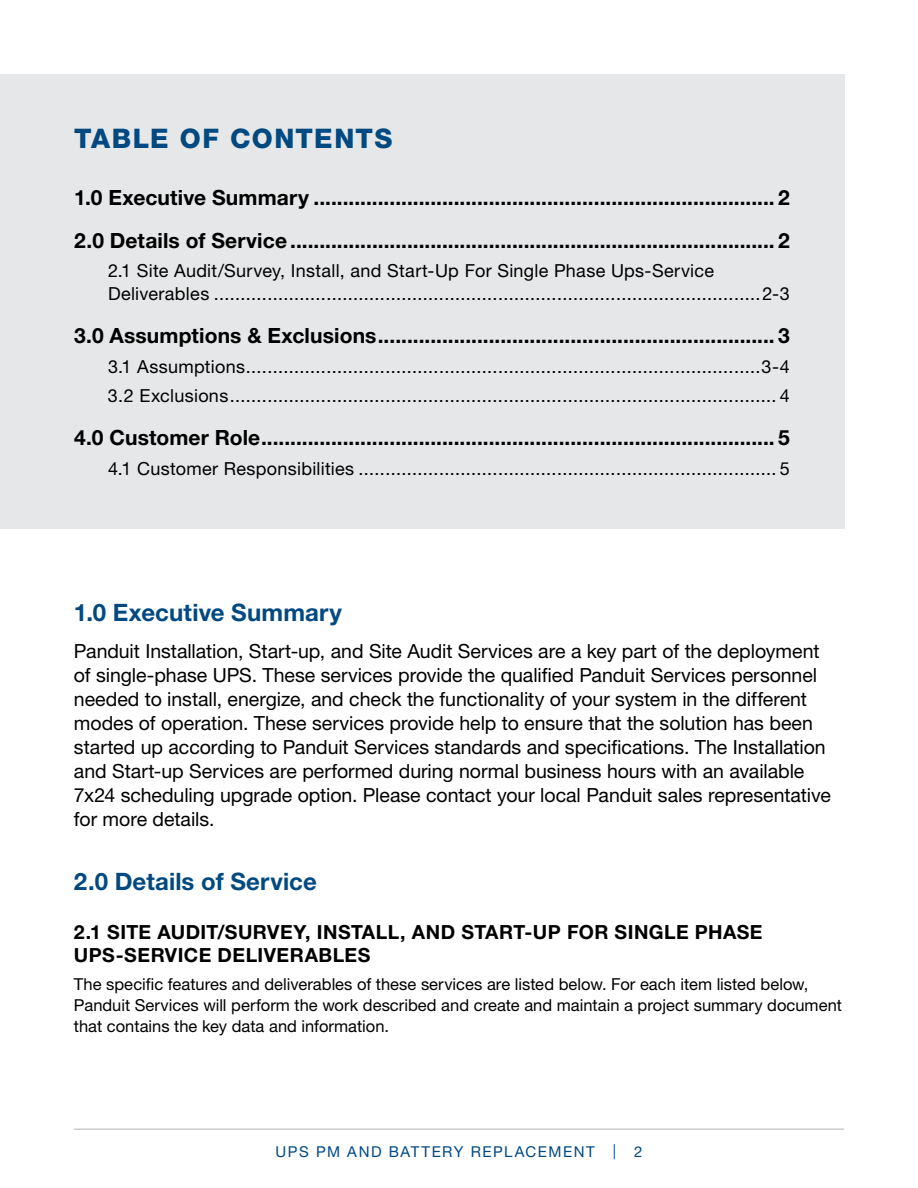
<style>
.page{position:relative;width:918px;height:1188px;background:#fff}
.page>*{position:absolute;margin:0;border:0;box-sizing:border-box;transform-origin:0 0}
.t1{font:800 27px "Helvetica Neue LT Std";letter-spacing:.05em;color:#004981}
.t2{font:700 24px "Helvetica Neue LT Std";letter-spacing:.005em;color:#004981}
.t3{font:700 21px/43.5px "Helvetica Neue LT Std";letter-spacing:.005em;color:#000}
.t4{font:19.5px/24px "Helvetica Neue LT Std";letter-spacing:-.005em;color:#000}
.t5{font:700 19.5px/22.5px "Helvetica Neue LT Std";letter-spacing:.025em;color:#000}
.t6{font:18px/22.5px "Helvetica Neue LT Std";letter-spacing:.015em;color:#000}
.t7{font:16.5px/21px "Helvetica Neue LT Std";color:#000}
.t8{font:15px "Helvetica Neue LT Std";letter-spacing:.1em;color:#004981}
</style>
<div class="page">
<hr style="left:74px;top:1129px;width:770px;height:1px;background:#b1b4b6">
<div style="left:0;top:74px;width:844px;height:455px;background:#e6e7e8"></div>
<h1 class="t1" style="left:74px;top:122px;width:320px">TABLE OF CONTENTS</h1>
<p class="t3" style="left:74px;top:175px;width:717px">1.0 Executive Summary ............................................................................... 2<br>2.0 Details of Service ................................................................................... 2</p>
<p class="t6" style="left:108px;top:259px;width:683px">2.1 Site Audit/Survey, Install, and Start-Up For Single Phase Ups-Service<br>Deliverables ......................................................................................................2-3</p>
<p class="t3" style="left:74px;top:314px;width:717px">3.0 Assumptions &amp; Exclusions.................................................................... 3</p>
<p class="t6" style="left:108px;top:351px;width:683px;line-height:29.2px">3.1 Assumptions................................................................................................3-4<br>3.2 Exclusions...................................................................................................... 4</p>
<p class="t3" style="left:74px;top:416px;width:717px">4.0 Customer Role........................................................................................ 5</p>
<p class="t6" style="left:108px;top:456px;width:683px">4.1 Customer Responsibilities .............................................................................. 5</p>
<p class="t2" style="left:74px;top:597px;width:269px">1.0 Executive Summary</p>
<p class="t4" style="left:74px;top:639px;width:758px">Panduit Installation, Start-up, and Site Audit Services are a key part of the deployment of single-phase UPS. These services provide the qualified Panduit Services personnel needed to install, energize, and check the functionality of your system in the different modes of operation. These services provide help to ensure that the solution has been started up according to Panduit Services standards and specifications. The Installation and Start-up Services are performed during normal business hours with an available 7x24 scheduling upgrade option. Please contact your local Panduit sales representative for more details.</p>
<p class="t2" style="left:74px;top:867px;width:244px">2.0 Details of Service</p>
<p class="t5" style="left:74px;top:921px;width:690px">2.1 SITE AUDIT/SURVEY, INSTALL, AND START-UP FOR SINGLE PHASE<br>UPS-SERVICE DELIVERABLES</p>
<p class="t7" style="left:74px;top:973px;width:770px">The specific features and deliverables of these services are listed below. For each item listed below,<br>Panduit Services will perform the work described and create and maintain a project summary document that contains the key data and information.</p>
<p class="t8" style="left:276px;top:1143px;width:368px">UPS PM AND BATTERY REPLACEMENT | 2</p>
</div>
